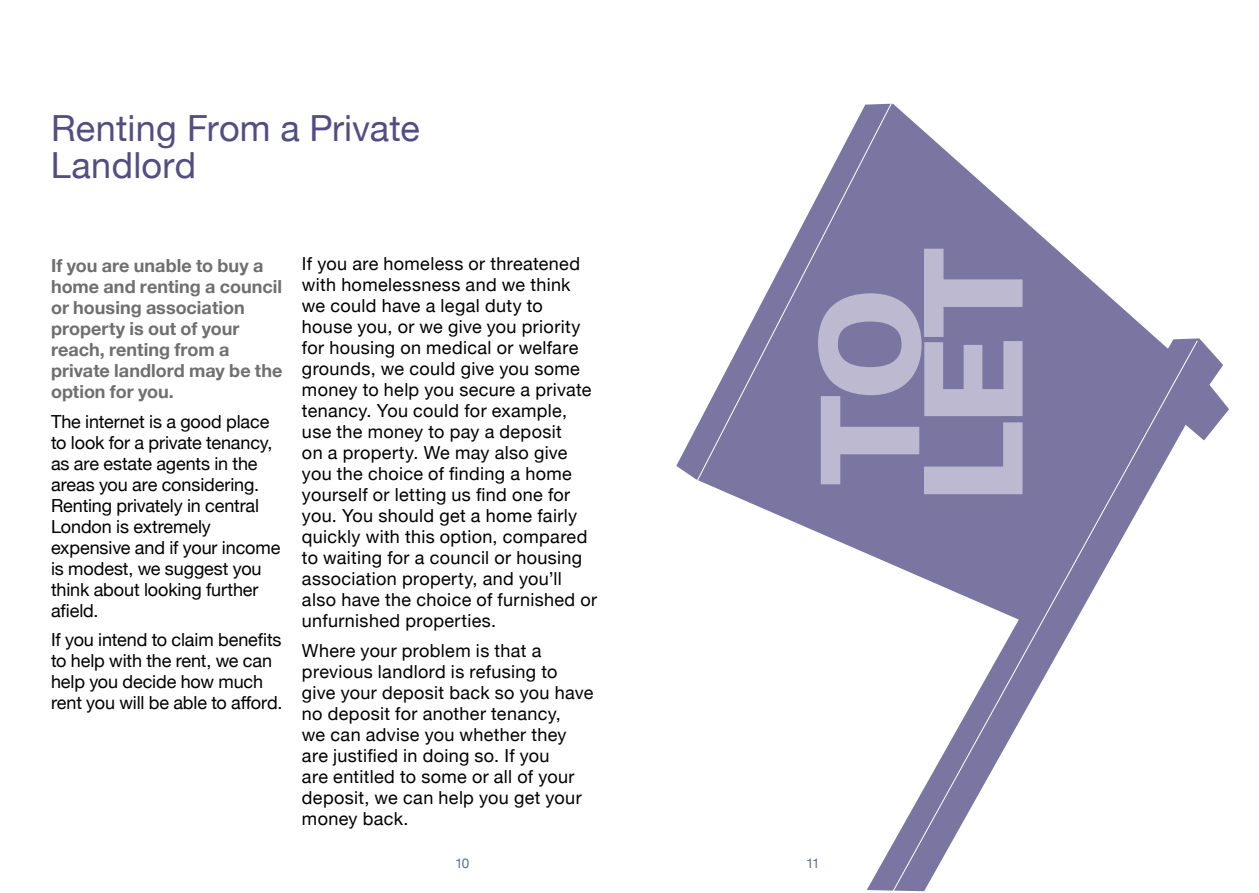
<style>
.page{position:relative;width:1259px;height:893px;background:#fff}
.page>*{position:absolute;margin:0;border:0;box-sizing:border-box;transform-origin:0 0}
.t1{font:36px/37.5px "Helvetica Neue";letter-spacing:.005em;color:#534d83}
.t2{font:18px/21px "Helvetica Neue";letter-spacing:.015em;color:#000}
.t3{font:18px/21px "Helvetica Neue";letter-spacing:-.005em;color:#000}
.t4{font:700 18px/21px "Helvetica Neue";color:#706f6f}
.t5{font:13.5px "Helvetica Neue";color:#606ba3}
</style>
<div class="page">
<svg style="left:676px;top:105px;width:553px;height:786px"></svg>
<svg style="left:818px;top:249px;width:204px;height:245px;background:#938eb3"></svg>
<svg style="left:695px;top:103px;width:200px;height:380px"></svg>
<svg style="left:891px;top:340px;width:307px;height:552px"></svg>
<h1 class="t1" style="left:51px;top:111px;width:370px">Renting From a Private<br>Landlord</h1>
<p class="t4" style="left:51px;top:256px;width:233px">If you are unable to buy a home and renting a council or housing association property is out of your reach, renting from a private landlord may be the option for you.</p>
<p class="t3" style="left:51px;top:412px;width:231px">The internet is a good place to look for a private tenancy, as are estate agents in the areas you are considering.<br>Renting privately in central<br>London is extremely expensive and if your income is modest, we suggest you think about looking further afield.</p>
<p class="t3" style="left:51px;top:630px;width:233px">If you intend to claim benefits to help with the rent, we can help you decide how much rent you will be able to afford.</p>
<p class="t2" style="left:302px;top:254px;width:297px">If you are homeless or threatened with homelessness and we think we could have a legal duty to house you, or we give you priority for housing on medical or welfare grounds, we could give you some money to help you secure a private tenancy. You could for example, use the money to pay a deposit<br>on a property. We may also give you the choice of finding a home yourself or letting us find one for you. You should get a home fairly quickly with this option, compared to waiting for a council or housing association property, and you’ll also have the choice of furnished or unfurnished properties.</p>
<p class="t2" style="left:302px;top:641px;width:293px">Where your problem is that a previous landlord is refusing to give your deposit back so you have no deposit for another tenancy,<br>we can advise you whether they are justified in doing so. If you<br>are entitled to some or all of your deposit, we can help you get your money back.</p>
<p class="t5" style="left:455px;top:854px;width:16px">10</p>
<p class="t5" style="left:806px;top:853px;width:15px">11</p>
</div>
